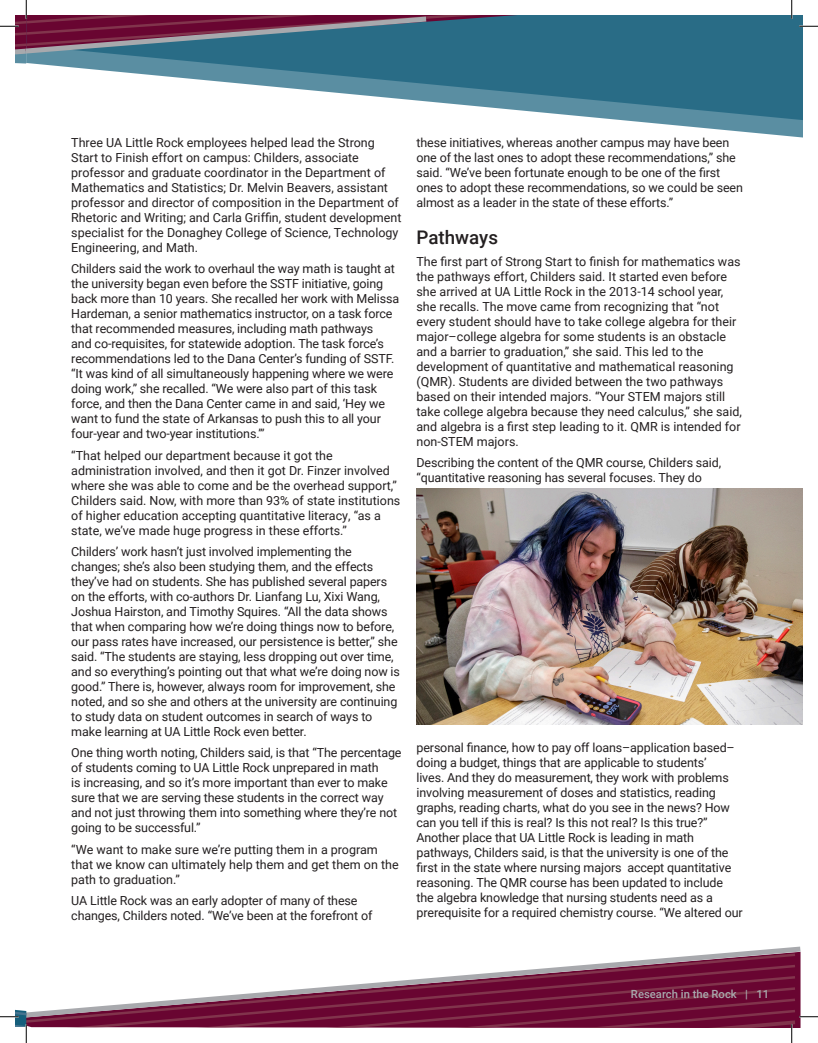
<style>
.page{position:relative;width:818px;height:1043px;background:#fff}
.page>*{position:absolute;margin:0;border:0;box-sizing:border-box;transform-origin:0 0}
.t1{font:500 18.75px "Roboto";color:#231f20}
.t2{font:12.5px/15px "Roboto";letter-spacing:-.01em;color:#231f20}
.t3{font:500 11.25px "Roboto";color:#a8a9ad}
</style>
<div class="page">
<svg style="left:517px;top:15px;width:285px;height:119px;background:#427d94"></svg>
<svg style="left:350px;top:946px;width:451px;height:39px"></svg>
<img style="left:416px;top:489px;width:386px;height:235px">
<svg style="left:799px;top:25px;width:19px;height:2px"></svg>
<svg style="left:0;top:0;width:517px;height:110px"></svg>
<svg style="left:790px;top:0;width:2px;height:19px"></svg>
<svg style="left:0;top:985px;width:818px;height:57px"></svg>
<p class="t2" style="left:71px;top:134px;width:332px">Three UA Little Rock employees helped lead the Strong Start to Finish effort on campus: Childers, associate professor and graduate coordinator in the Department of Mathematics and Statistics; Dr. Melvin Beavers, assistant professor and director of composition in the Department of Rhetoric and Writing; and Carla Griffin, student development specialist for the Donaghey College of Science, Technology Engineering, and Math.</p>
<p class="t2" style="left:71px;top:261px;width:329px">Childers said the work to overhaul the way math is taught at the university began even before the SSTF initiative, going back more than 10 years. She recalled her work with Melissa Hardeman, a senior mathematics instructor, on a task force that recommended measures, including math pathways<br>and co-requisites, for statewide adoption. The task force’s recommendations led to the Dana Center’s funding of SSTF. “It was kind of all simultaneously happening where we were doing work,” she recalled. “We were also part of this task force, and then the Dana Center came in and said, ‘Hey we want to fund the state of Arkansas to push this to all your four-year and two-year institutions.’”</p>
<p class="t2" style="left:71px;top:447px;width:330px">“That helped our department because it got the administration involved, and then it got Dr. Finzer involved where she was able to come and be the overhead support,” Childers said. Now, with more than 93% of state institutions of higher education accepting quantitative literacy, “as a state, we’ve made huge progress in these efforts.”</p>
<p class="t2" style="left:71px;top:543px;width:330px">Childers’ work hasn’t just involved implementing the changes; she’s also been studying them, and the effects they’ve had on students. She has published several papers on the efforts, with co-authors Dr. Lianfang Lu, Xixi Wang, Joshua Hairston, and Timothy Squires. “All the data shows that when comparing how we’re doing things now to before, our pass rates have increased, our persistence is better,” she said. “The students are staying, less dropping out over time, and so everything’s pointing out that what we’re doing now is good.” There is, however, always room for improvement, she noted, and so she and others at the university are continuing to study data on student outcomes in search of ways to make learning at UA Little Rock even better.</p>
<p class="t2" style="left:71px;top:744px;width:332px">One thing worth noting, Childers said, is that “The percentage of students coming to UA Little Rock unprepared in math<br>is increasing, and so it’s more important than ever to make sure that we are serving these students in the correct way and not just throwing them into something where they’re not going to be successful.”</p>
<p class="t2" style="left:71px;top:841px;width:329px">“We want to make sure we’re putting them in a program that we know can ultimately help them and get them on the path to graduation.”</p>
<p class="t2" style="left:71px;top:892px;width:302px">UA Little Rock was an early adopter of many of these changes, Childers noted. “We’ve been at the forefront of</p>
<p class="t2" style="left:416px;top:134px;width:328px">these initiatives, whereas another campus may have been one of the last ones to adopt these recommendations,” she said. “We’ve been fortunate enough to be one of the first ones to adopt these recommendations, so we could be seen almost as a leader in the state of these efforts.”</p>
<p class="t1" style="left:416px;top:225px;width:83px">Pathways</p>
<p class="t2" style="left:416px;top:253px;width:327px">The first part of Strong Start to finish for mathematics was the pathways effort, Childers said. It started even before she arrived at UA Little Rock in the 2013-14 school year, she recalls. The move came from recognizing that “not every student should have to take college algebra for their major–college algebra for some students is an obstacle and a barrier to graduation,” she said. This led to the development of quantitative and mathematical reasoning (QMR). Students are divided between the two pathways based on their intended majors. “Your STEM majors still take college algebra because they need calculus,” she said, and algebra is a first step leading to it. QMR is intended for non-STEM majors.</p>
<p class="t2" style="left:416px;top:454px;width:306px">Describing the content of the QMR course, Childers said, “quantitative reasoning has several focuses. They do</p>
<p class="t2" style="left:416px;top:739px;width:320px">personal finance, how to pay off loans–application based– doing a budget, things that are applicable to students’ lives. And they do measurement, they work with problems involving measurement of doses and statistics, reading graphs, reading charts, what do you see in the news? How can you tell if this is real? Is this not real? Is this true?”</p>
<p class="t2" style="left:416px;top:829px;width:328px">Another place that UA Little Rock is leading in math pathways, Childers said, is that the university is one of the first in the state where nursing majors accept quantitative reasoning. The QMR course has been updated to include the algebra knowledge that nursing students need as a prerequisite for a required chemistry course. “We altered our</p>
<p class="t3" style="left:631px;top:986px;width:140px">Research in the Rock | 11</p>
</div>
